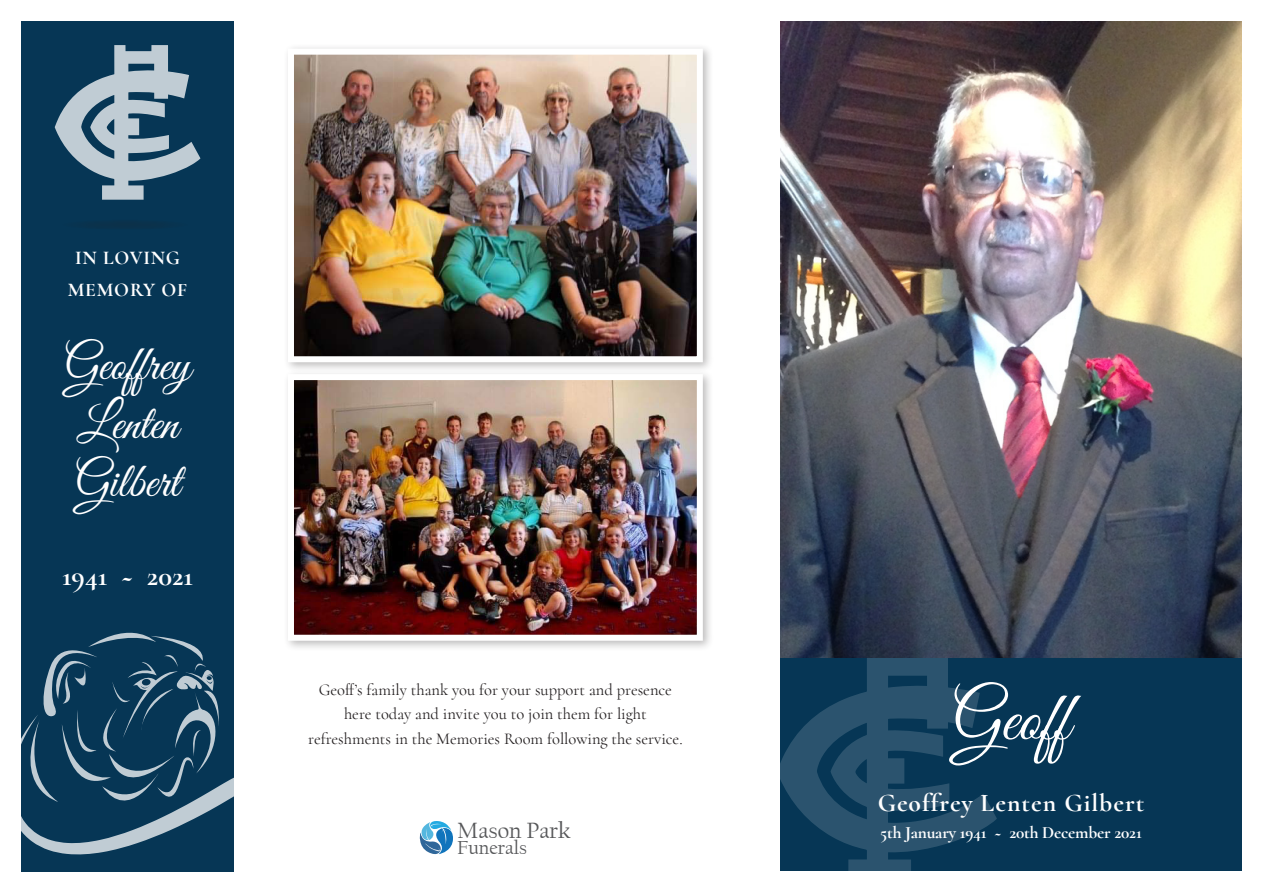
<style>
.page{position:relative;width:1263px;height:893px;background:#fff}
.page>*{position:absolute;margin:0;border:0;box-sizing:border-box;transform-origin:0 0}
.t1{font:70.05px "Great Vibes";color:#fff}
.t2{font:49.05px/58.8px "Great Vibes";color:#fff}
.t3{font:700 28.65px "Cormorant";color:#fff}
.t4{font:700 25.5px "Cormorant";letter-spacing:.04em;color:#fff}
.t5{font:23.25px "Californian FB";color:#57585a}
.t6{font:19.8px "Californian FB";color:#57585a}
.t7{font:700 19.5px "Cormorant";letter-spacing:.04em;color:#fff}
.t8{font:700 17.25px "Cormorant";letter-spacing:-.01em;color:#fff}
.t9{font:16.5px/24.3px "Cormorant";color:#231f20;text-align:center}
</style>
<div class="page">
<img style="left:780px;top:21px;width:462px;height:637px">
<div style="left:780px;top:658px;width:462px;height:212px;background:#063655"></div>
<svg style="left:780px;top:658px;width:217px;height:212px"></svg>
<svg style="left:419px;top:821px;width:34px;height:34px"></svg>
<div style="left:21px;top:21px;width:213px;height:851px;background:#063655"></div>
<svg style="left:21px;top:632px;width:213px;height:223px"></svg>
<div style="left:62px;top:220px;width:126px;height:10px;background:#09324d;border-radius:50%"></div>
<div style="left:283px;top:43px;width:431px;height:330px;background:#231f20;opacity:.3"></div>
<img style="left:295px;top:56px;width:401px;height:299px">
<div style="left:288px;top:49px;width:415px;height:313px;border:6px solid #fff"></div>
<div style="left:283px;top:369px;width:431px;height:283px;background:#231f20;opacity:.3"></div>
<img style="left:295px;top:381px;width:401px;height:253px">
<div style="left:288px;top:374px;width:415px;height:267px;border:6px solid #fff"></div>
<svg style="left:55px;top:45px;width:145px;height:155px"></svg>
<p class="t7" style="left:75px;top:246px;width:106px">IN LOVING</p>
<p class="t7" style="left:68px;top:278px;width:121px">MEMORY OF</p>
<p class="t2" style="left:64px;top:338px;width:128px">Geoffrey<br>Lenten<br>Gilbert</p>
<p class="t3" style="left:62px;top:558px;width:132px">1941 ~ 2021</p>
<p class="t9" style="left:308px;top:678px;width:376px">Geoff’s family thank you for your support and presence here today and invite you to join them for light refreshments in the Memories Room following the service.</p>
<p class="t5" style="left:457px;top:818px;width:115px">Mason Park</p>
<p class="t6" style="left:457px;top:837px;width:71px">Funerals</p>
<p class="t1" style="left:952px;top:680px;width:119px">Geoff</p>
<p class="t4" style="left:878px;top:787px;width:268px">Geoffrey Lenten Gilbert</p>
<p class="t8" style="left:880px;top:821px;width:263px">5th January 1941 ~ 20th December 2021</p>
</div>
